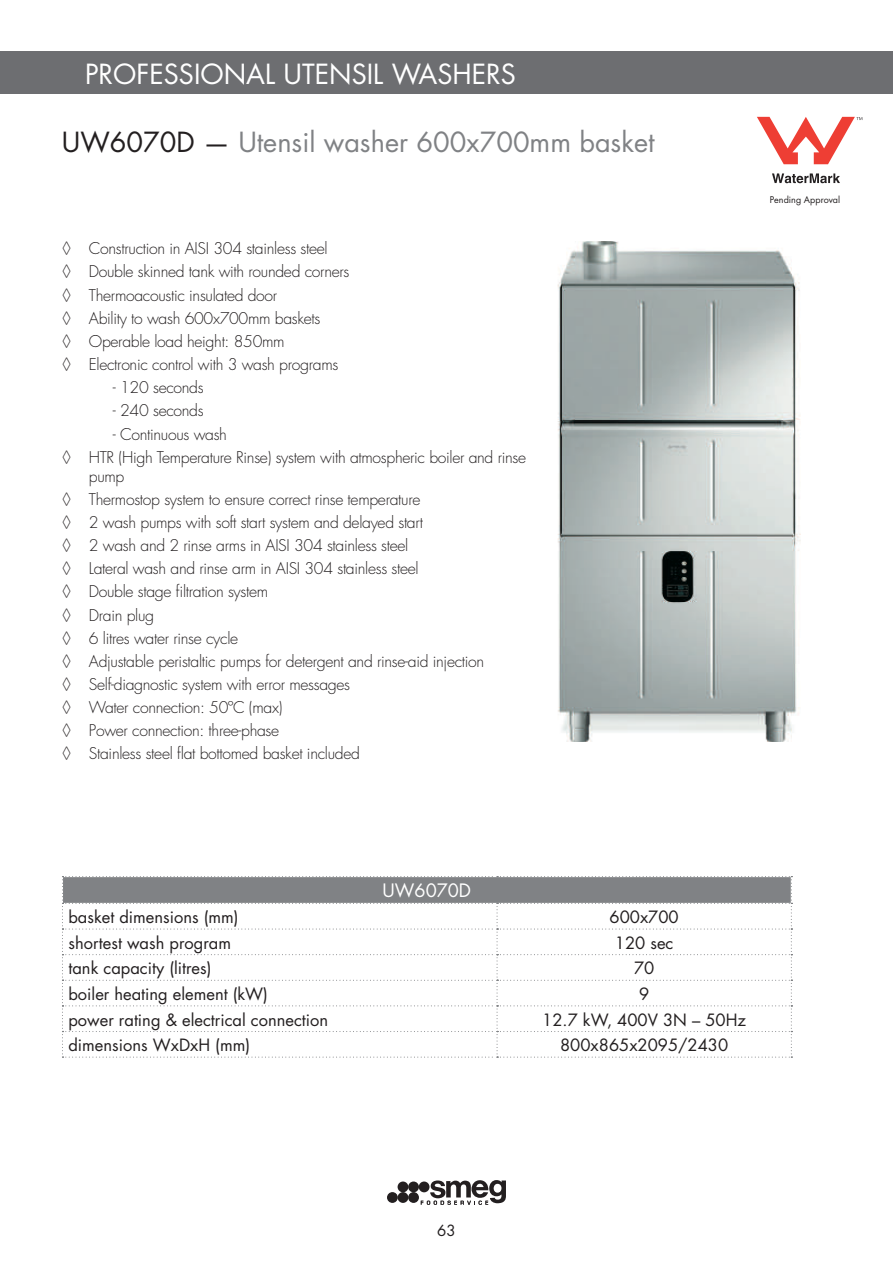
<style>
.page{position:relative;width:893px;height:1263px;background:#fff}
.page>*{position:absolute;margin:0;border:0;box-sizing:border-box;transform-origin:0 0}
.t1{font:27px "Futura Std";color:#808285}
.t2{font:27px "Futura Std";color:#fff}
.t3{font:18px "Futura Std";color:#fff}
.t4{font:16.5px "Futura Std";color:#231f20}
.t5{font:300 15.75px/23.1px "Futura Std";letter-spacing:-.02em;color:#231f20}
.t6{font:15px "Futura Std";color:#231f20}
.t7{font:9px "Futura Std";color:#231f20}
.s1{color:#231f20}
</style>
<div class="page">
<div style="left:0;top:51px;width:893px;height:43px;background:#6d6e71"></div>
<svg style="left:421px;top:1180px;width:85px;height:25px"></svg>
<div style="left:408px;top:1192px;width:11px;height:11px;background:#231f20;border-radius:50%"></div>
<div style="left:398px;top:1192px;width:10px;height:11px;background:#231f20;border-radius:50%"></div>
<div style="left:387px;top:1192px;width:11px;height:11px;background:#231f20;border-radius:50%"></div>
<div style="left:408px;top:1181px;width:11px;height:11px;background:#231f20;border-radius:50%"></div>
<div style="left:398px;top:1181px;width:10px;height:11px;background:#231f20;border-radius:50%"></div>
<div style="left:419px;top:1181px;width:10px;height:11px;background:#231f20;border-radius:50%"></div>
<svg style="left:62px;top:876px;width:730px;height:182px"></svg>
<img style="left:557px;top:241px;width:244px;height:500px">
<svg style="left:772px;top:173px;width:68px;height:10px"></svg>
<svg style="left:757px;top:117px;width:105px;height:47px"></svg>
<h1 class="t2" style="left:85px;top:59px;width:432px">PROFESSIONAL UTENSIL WASHERS</h1>
<h1 class="t1" style="left:62px;top:129px;width:594px"><span class="s1">UW6070D —</span> Utensil washer 600x700mm basket</h1>
<p class="t5" style="left:62px;top:237px;width:289px">◊ Construction in AISI 304 stainless steel<br>◊ Double skinned tank with rounded corners ◊ Thermoacoustic insulated door<br>◊ Ability to wash 600x700mm baskets<br>◊ Operable load height: 850mm<br>◊ Electronic control with 3 wash programs</p>
<p class="t5" style="left:113px;top:377px;width:92px">- 120 seconds</p>
<p class="t5" style="left:113px;top:400px;width:92px">- 240 seconds</p>
<p class="t5" style="left:62px;top:423px;width:466px;text-indent:51px">- Continuous wash<br>◊ HTR (High Temperature Rinse) system with atmospheric boiler and rinse</p>
<p class="t5" style="left:62px;top:466px;width:424px;text-indent:27px">pump<br>◊ Thermostop system to ensure correct rinse temperature<br>◊ 2 wash pumps with soft start system and delayed start<br>◊ 2 wash and 2 rinse arms in AISI 304 stainless steel<br>◊ Lateral wash and rinse arm in AISI 304 stainless steel<br>◊ Double stage filtration system<br>◊ Drain plug<br>◊ 6 litres water rinse cycle<br>◊ Adjustable peristaltic pumps for detergent and rinse-aid injection ◊ Self-diagnostic system with error messages<br>◊ Water connection: 50ºC (max)<br>◊ Power connection: three-phase<br>◊ Stainless steel flat bottomed basket included</p>
<p class="t7" style="left:770px;top:196px;width:72px">Pending Approval</p>
<p class="t3" style="left:383px;top:882px;width:90px">UW6070D</p>
<p class="t4" style="left:68px;top:909px;width:172px">basket dimensions (mm)</p>
<p class="t4" style="left:610px;top:909px;width:71px">600x700</p>
<p class="t4" style="left:68px;top:935px;width:164px">shortest wash program</p>
<p class="t4" style="left:615px;top:935px;width:60px">120 sec</p>
<p class="t4" style="left:68px;top:960px;width:145px">tank capacity (litres)</p>
<p class="t4" style="left:634px;top:960px;width:22px">70</p>
<p class="t4" style="left:68px;top:986px;width:201px">boiler heating element (kW)</p>
<p class="t4" style="left:639px;top:986px;width:12px">9</p>
<p class="t4" style="left:68px;top:1012px;width:261px">power rating &amp; electrical connection</p>
<p class="t4" style="left:542px;top:1012px;width:205px">12.7 kW, 400V 3N – 50Hz</p>
<p class="t4" style="left:68px;top:1037px;width:183px">dimensions WxDxH (mm)</p>
<p class="t4" style="left:560px;top:1037px;width:170px">800x865x2095/2430</p>
<p class="t6" style="left:437px;top:1223px;width:20px">63</p>
</div>
